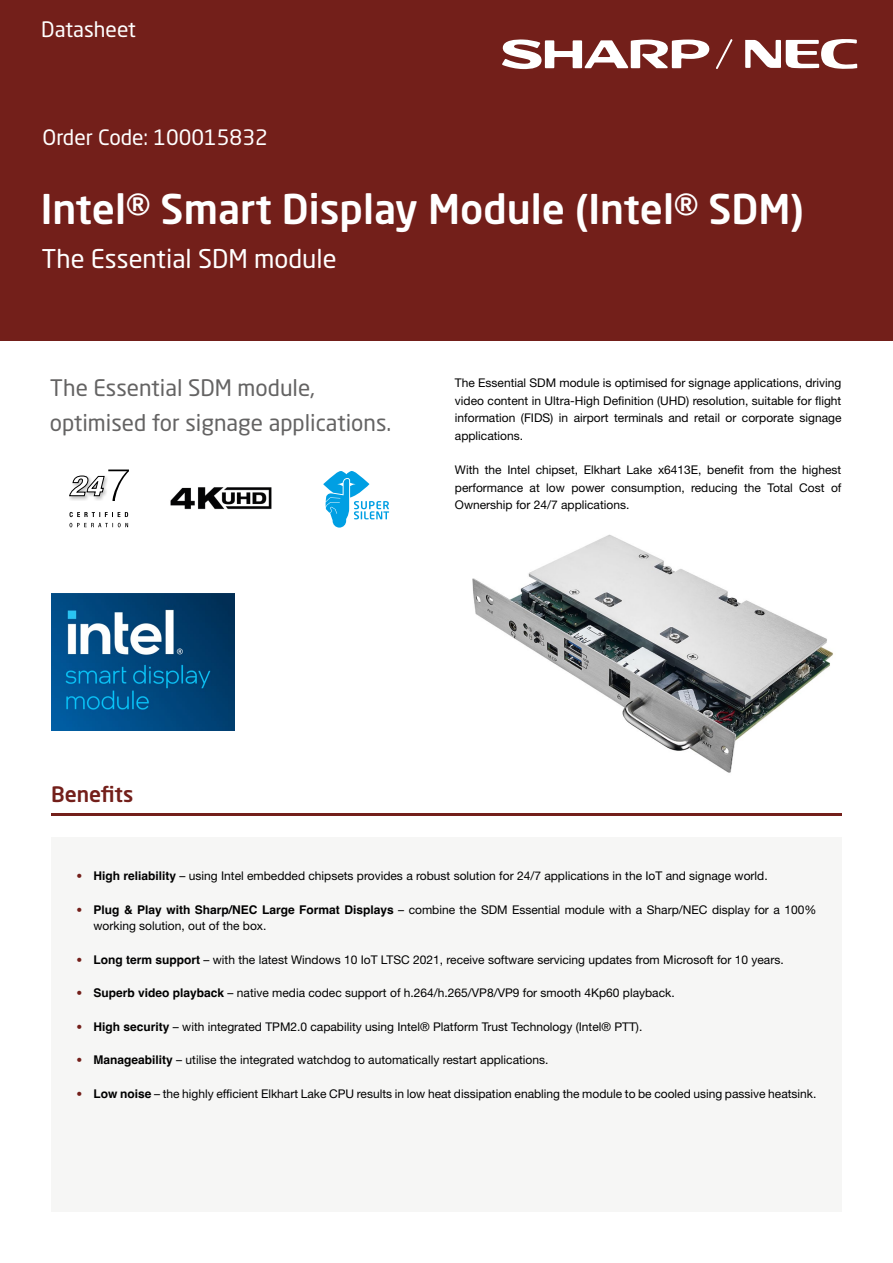
<style>
.page{position:relative;width:893px;height:1263px;background:#fff}
.page>*{position:absolute;margin:0;border:0;box-sizing:border-box;transform-origin:0 0}
.t1{font:500 40.5px "Neo Sans Pro";color:#fff}
.t2{font:25.5px "Neo Sans Pro";color:#fff}
.t3{font:22.5px/34.5px "Neo Sans Pro";color:#646363}
.t4{font:21px "Neo Sans Pro";color:#fff}
.t5{font:500 21px "Neo Sans Pro";color:#731f1a}
.t6{font:12px/17.4px "Helvetica Neue LT Std";color:#000;text-align:justify}
.s1{font-weight:100;font-stretch:condensed;font-size:11.7px;color:#731f1a}
.s2{font-family:"Helvetica";font-weight:700}
</style>
<div class="page">
<img style="left:472px;top:534px;width:361px;height:239px">
<div style="left:0;top:0;width:893px;height:340px;background:#731f1a"></div>
<div style="left:51px;top:837px;width:791px;height:375px;background:#f6f6f5"></div>
<hr style="left:51px;top:813px;width:791px;height:2px;background:#731f1a">
<svg style="left:745px;top:39px;width:112px;height:30px"></svg>
<svg style="left:502px;top:39px;width:231px;height:30px"></svg>
<img style="left:51px;top:594px;width:184px;height:136px">
<svg style="left:70px;top:523px;width:58px;height:4px"></svg>
<svg style="left:69px;top:512px;width:59px;height:5px"></svg>
<svg style="left:69px;top:469px;width:60px;height:32px"></svg>
<img style="left:170px;top:487px;width:102px;height:23px">
<svg style="left:323px;top:471px;width:66px;height:57px"></svg>
<h3 class="t4" style="left:41px;top:17px;width:96px">Datasheet</h3>
<h3 class="t4" style="left:43px;top:124px;width:227px">Order Code: 100015832</h3>
<h1 class="t1" style="left:41px;top:184px;width:765px">Intel® Smart Display Module (Intel® SDM)</h1>
<h2 class="t2" style="left:41px;top:243px;width:297px">The Essential SDM module</h2>
<h3 class="t3" style="left:50px;top:370px;width:343px">The Essential SDM module, optimised for signage applications.</h3>
<p class="t6" style="left:455px;top:374px;width:388px">The Essential SDM module is optimised for signage applications, driving video content in Ultra-High Definition (UHD) resolution, suitable for flight information (FIDS) in airport terminals and retail or corporate signage applications.</p>
<p class="t6" style="left:455px;top:461px;width:388px">With the Intel chipset, Elkhart Lake x6413E, benefit from the highest performance at low power consumption, reducing the Total Cost of Ownership for 24/7 applications.</p>
<h3 class="t5" style="left:51px;top:781px;width:84px">Benefits</h3>
<p class="t6" style="left:77px;top:867px;width:693px"><span class="s1">•</span> <span class="s2">High reliability</span> – using Intel embedded chipsets provides a robust solution for 24/7 applications in the IoT and signage world.</p>
<p class="t6" style="left:94px;top:901px;width:724px;line-height:16.5px;text-indent:-17px"><span class="s1">•</span> <span class="s2">Plug &amp; Play with Sharp/NEC Large Format Displays</span> – combine the SDM Essential module with a Sharp/NEC display for a 100% working solution, out of the box.</p>
<p class="t6" style="left:77px;top:950px;width:709px"><span class="s1">•</span> <span class="s2">Long term support</span> – with the latest Windows 10 IoT LTSC 2021, receive software servicing updates from Microsoft for 10 years.</p>
<p class="t6" style="left:77px;top:984px;width:600px"><span class="s1">•</span> <span class="s2">Superb video playback</span> – native media codec support of h.264/h.265/VP8/VP9 for smooth 4Kp60 playback.</p>
<p class="t6" style="left:77px;top:1017px;width:567px"><span class="s1">•</span> <span class="s2">High security</span> – with integrated TPM2.0 capability using Intel® Platform Trust Technology (Intel® PTT).</p>
<p class="t6" style="left:77px;top:1051px;width:473px"><span class="s1">•</span> <span class="s2">Manageability</span> – utilise the integrated watchdog to automatically restart applications.</p>
<p class="t6" style="left:77px;top:1084px;width:741px"><span class="s1">•</span> <span class="s2">Low noise</span> – the highly efficient Elkhart Lake CPU results in low heat dissipation enabling the module to be cooled using passive heatsink.</p>
</div>
